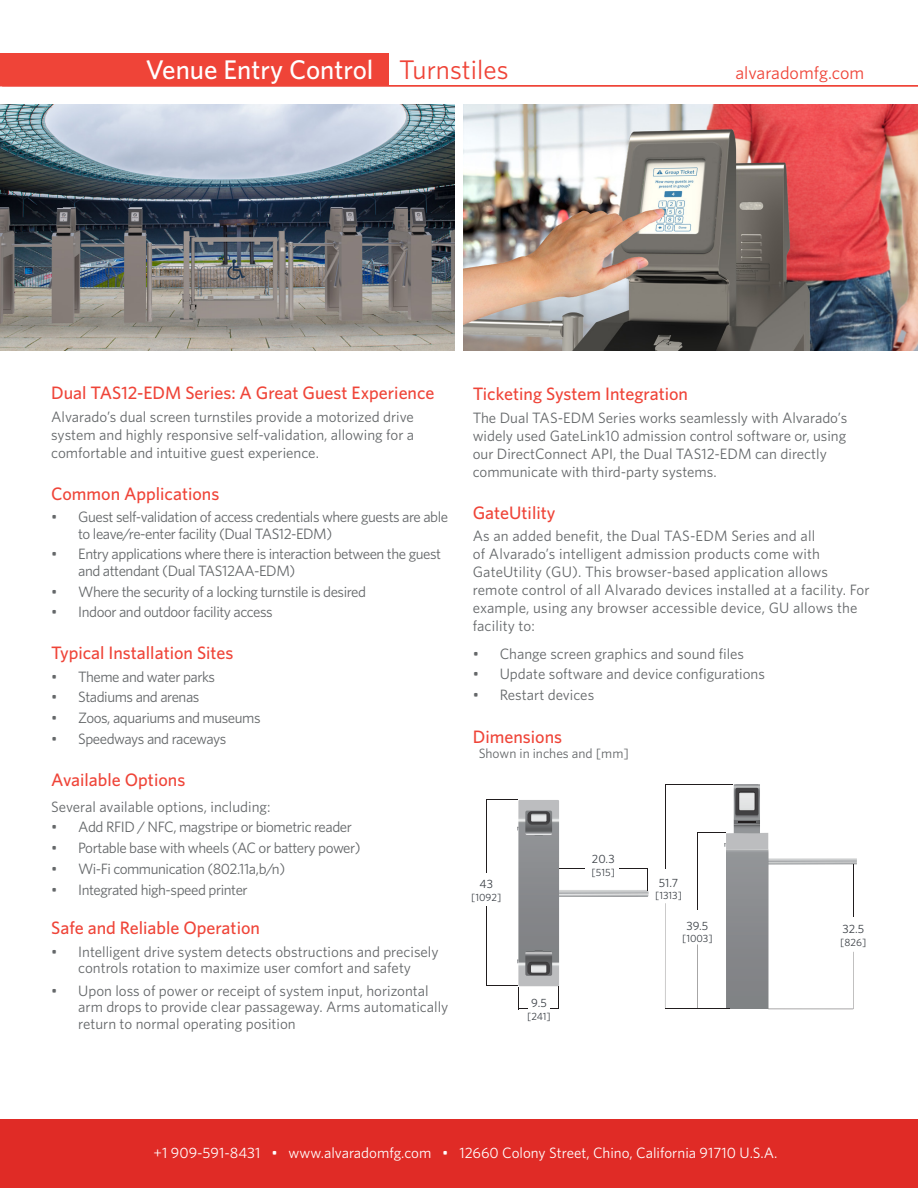
<style>
.page{position:relative;width:918px;height:1188px;background:#fff}
.page>*{position:absolute;margin:0;border:0;box-sizing:border-box;transform-origin:0 0}
.t1{font:500 27px "Whitney";color:#fff}
.t2{font:27px "Whitney";color:#ef4438}
.t3{font:500 18px "Whitney";color:#ef4438}
.t4{font:18px "Whitney";color:#ef4438}
.t5{font:15px/18px "Whitney";color:#646769}
.t6{font:15px/16.5px "Whitney";letter-spacing:-.03em;color:#646769}
.t7{font:15px "Whitney";color:#fff}
.t8{font:15px "Whitney";letter-spacing:-.04em;color:#646769}
.t9{font:13.5px "Whitney";color:#646769}
.t10{font:12px "Whitney";color:#3a3f45}
.t11{font:10.5px "Whitney";color:#3a3f45}
</style>
<div class="page">
<hr style="left:0;top:86px;width:918px;height:1px;background:#ef4438">
<div style="left:0;top:1119px;width:918px;height:69px;background:#e02b26"></div>
<hr style="left:487px;top:799px;width:30px;height:1px;background:#211d1e">
<hr style="left:487px;top:799px;width:1px;height:73px;background:#211d1e">
<hr style="left:487px;top:985px;width:30px;height:1px;background:#211d1e">
<svg style="left:517px;top:800px;width:132px;height:210px"></svg>
<hr style="left:487px;top:906px;width:1px;height:79px;background:#211d1e">
<svg style="left:768px;top:858px;width:89px;height:7px"></svg>
<div style="left:726px;top:833px;width:42px;height:176px;background:#bcbdbf"></div>
<div style="left:726px;top:849px;width:42px;height:160px;background:#88898d"></div>
<svg style="left:734px;top:825px;width:26px;height:8px"></svg>
<svg style="left:734px;top:820px;width:26px;height:5px"></svg>
<svg style="left:734px;top:784px;width:26px;height:36px"></svg>
<svg style="left:735px;top:784px;width:23px;height:36px"></svg>
<svg style="left:735px;top:788px;width:23px;height:27px"></svg>
<svg style="left:738px;top:821px;width:18px;height:1px"></svg>
<hr style="left:665px;top:784px;width:68px;height:1px;background:#211d1e">
<hr style="left:665px;top:784px;width:1px;height:85px;background:#211d1e">
<hr style="left:665px;top:903px;width:1px;height:106px;background:#211d1e">
<hr style="left:665px;top:1009px;width:64px;height:1px;background:#211d1e">
<hr style="left:697px;top:833px;width:1px;height:77px;background:#211d1e">
<hr style="left:697px;top:945px;width:1px;height:64px;background:#211d1e">
<hr style="left:853px;top:865px;width:1px;height:52px;background:#211d1e">
<hr style="left:853px;top:952px;width:1px;height:57px;background:#211d1e">
<hr style="left:768px;top:1009px;width:85px;height:1px;background:#211d1e">
<hr style="left:8px;top:85px;width:910px;height:1px;background:#ef4438">
<div style="left:0;top:54px;width:389px;height:32px;background:#ef4438"></div>
<img style="left:463px;top:105px;width:455px;height:246px">
<img style="left:0;top:105px;width:455px;height:246px">
<p class="t1" style="left:146px;top:52px;width:229px">Venue Entry Control</p>
<p class="t2" style="left:399px;top:51px;width:111px">Turnstiles</p>
<p class="t4" style="left:735px;top:61px;width:130px">alvaradomfg.com</p>
<p class="t3" style="left:51px;top:381px;width:385px">Dual TAS12-EDM Series: A Great Guest Experience</p>
<p class="t5" style="left:51px;top:407px;width:365px;text-align:justify">Alvarado’s dual screen turnstiles provide a motorized drive system and highly responsive self-validation, allowing for a comfortable and intuitive guest experience.</p>
<p class="t3" style="left:51px;top:482px;width:170px">Common Applications</p>
<p class="t6" style="left:78px;top:508px;width:372px;text-indent:-27px">• Guest self-validation of access credentials where guests are able to leave/re-enter facility (Dual TAS12-EDM)</p>
<p class="t6" style="left:78px;top:546px;width:364px;text-indent:-27px">• Entry applications where there is interaction between the guest and attendant (Dual TAS12AA-EDM)</p>
<p class="t6" style="left:51px;top:583px;width:316px">• Where the security of a locking turnstile is desired</p>
<p class="t6" style="left:51px;top:604px;width:223px">• Indoor and outdoor facility access</p>
<p class="t3" style="left:51px;top:641px;width:184px">Typical Installation Sites</p>
<p class="t6" style="left:51px;top:668px;width:165px">• Theme and water parks</p>
<p class="t6" style="left:51px;top:689px;width:150px">• Stadiums and arenas</p>
<p class="t6" style="left:51px;top:709px;width:211px">• Zoos, aquariums and museums</p>
<p class="t8" style="left:51px;top:729px;width:177px">• Speedways and raceways</p>
<p class="t3" style="left:51px;top:768px;width:136px">Available Options</p>
<p class="t5" style="left:51px;top:797px;width:221px">Several available options, including:</p>
<p class="t6" style="left:51px;top:819px;width:302px">• Add RFID / NFC, magstripe or biometric reader</p>
<p class="t6" style="left:51px;top:839px;width:311px">• Portable base with wheels (AC or battery power)</p>
<p class="t6" style="left:51px;top:860px;width:236px">• Wi-Fi communication (802.11a,b/n)</p>
<p class="t6" style="left:51px;top:881px;width:198px">• Integrated high-speed printer</p>
<p class="t3" style="left:51px;top:916px;width:210px">Safe and Reliable Operation</p>
<p class="t5" style="left:51px;top:943px;width:389px;line-height:16.5px;text-align:center">• Intelligent drive system detects obstructions and precisely controls rotation to maximize user comfort and safety</p>
<p class="t5" style="left:78px;top:982px;width:372px;line-height:16.5px;text-indent:-27px">• Upon loss of power or receipt of system input, horizontal arm drops to provide clear passageway. Arms automatically return to normal operating position</p>
<p class="t3" style="left:473px;top:382px;width:217px">Ticketing System Integration</p>
<p class="t5" style="left:473px;top:408px;width:376px">The Dual TAS-EDM Series works seamlessly with Alvarado’s widely used GateLink10 admission control software or, using our DirectConnect API, the Dual TAS12-EDM can directly communicate with third-party systems.</p>
<p class="t3" style="left:473px;top:500px;width:84px">GateUtility</p>
<p class="t5" style="left:473px;top:526px;width:398px">As an added benefit, the Dual TAS-EDM Series and all<br>of Alvarado’s intelligent admission products come with GateUtility (GU). This browser-based application allows remote control of all Alvarado devices installed at a facility. For example, using any browser accessible device, GU allows the facility to:</p>
<p class="t5" style="left:473px;top:644px;width:273px">• Change screen graphics and sound files</p>
<p class="t5" style="left:473px;top:665px;width:294px">• Update software and device configurations</p>
<p class="t5" style="left:473px;top:686px;width:123px">• Restart devices</p>
<p class="t3" style="left:473px;top:725px;width:91px">Dimensions</p>
<p class="t9" style="left:479px;top:745px;width:152px">Shown in inches and [mm]</p>
<p class="t10" style="left:480px;top:876px;width:15px">43</p>
<p class="t11" style="left:471px;top:890px;width:32px">[1092]</p>
<p class="t10" style="left:531px;top:995px;width:17px">9.5</p>
<p class="t11" style="left:527px;top:1009px;width:25px">[241]</p>
<p class="t10" style="left:592px;top:851px;width:24px">20.3</p>
<p class="t11" style="left:592px;top:865px;width:25px">[515]</p>
<p class="t10" style="left:659px;top:875px;width:21px">51.7</p>
<p class="t11" style="left:655px;top:889px;width:28px">[1313]</p>
<p class="t10" style="left:687px;top:918px;width:23px">39.5</p>
<p class="t11" style="left:682px;top:932px;width:32px">[1003]</p>
<p class="t10" style="left:842px;top:921px;width:23px">32.5</p>
<p class="t11" style="left:840px;top:935px;width:27px">[826]</p>
<p class="t7" style="left:154px;top:1143px;width:625px">+1 909-591-8431 • www.alvaradomfg.com • 12660 Colony Street, Chino, California 91710 U.S.A.</p>
</div>
